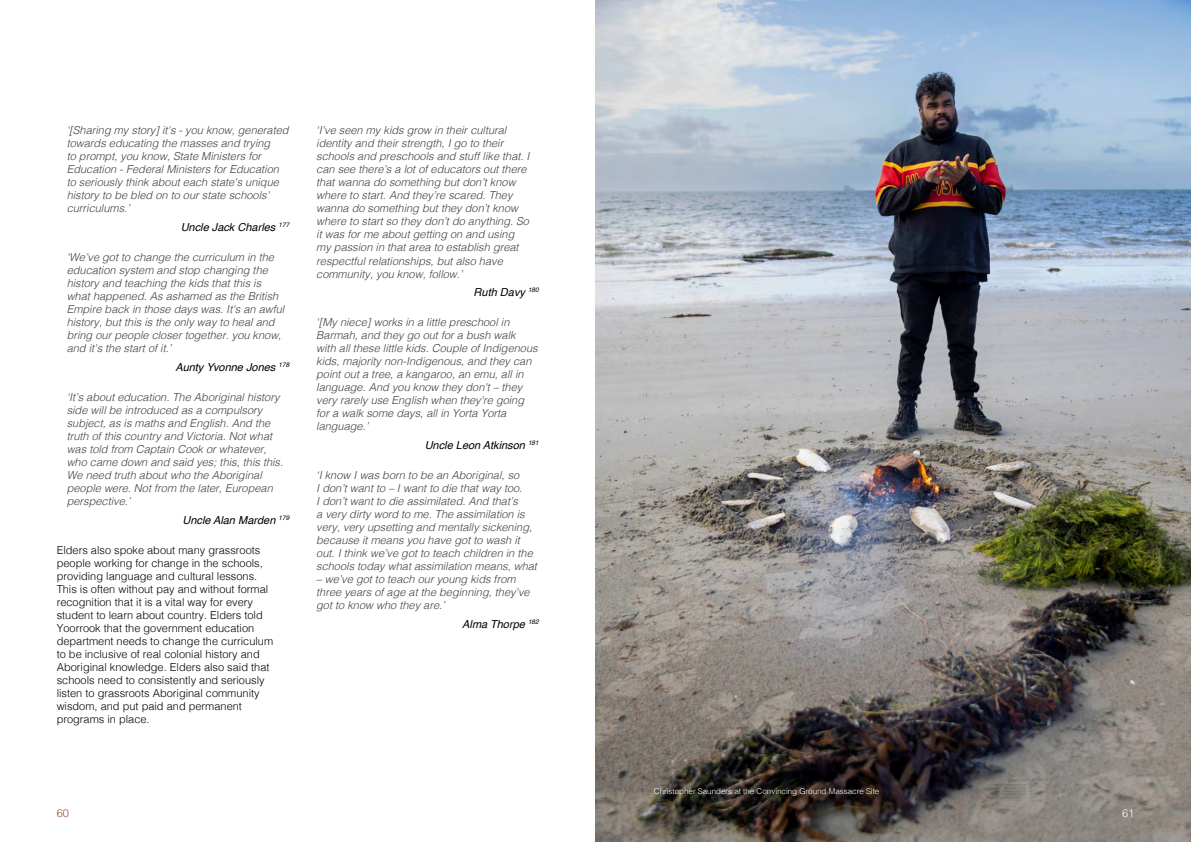
<style>
.page{position:relative;width:1191px;height:842px;background:#fff}
.page>*{position:absolute;margin:0;border:0;box-sizing:border-box;transform-origin:0 0}
.t1{font:italic 300 11px/13px "Helvetica";color:#414042}
.t2{font:300 11px/13px "Helvetica";color:#000}
.t3{font:italic 11px "Helvetica";color:#000}
.t4{font:300 11px "Helvetica";color:#964c22}
.t5{font:300 11px "Helvetica";color:#fff}
.t6{font:300 8px "Helvetica";color:#fff}
</style>
<div class="page">
<img style="left:595px;top:0;width:596px;height:842px">
<p class="t1" style="left:67px;top:123px;width:223px">‘[Sharing my story] it's - you know, generated towards educating the masses and trying<br>to prompt, you know, State Ministers for Education - Federal Ministers for Education to seriously think about each state's unique history to be bled on to our state schools' curriculums.’</p>
<p class="t3" style="left:181px;top:219px;width:110px">Uncle Jack Charles <sup>177</sup></p>
<p class="t1" style="left:67px;top:250px;width:219px">‘We’ve got to change the curriculum in the education system and stop changing the history and teaching the kids that this is what happened. As ashamed as the British Empire back in those days was. It's an awful history, but this is the only way to heal and bring our people closer together. you know, and it's the start of it.’</p>
<p class="t3" style="left:175px;top:358px;width:115px">Aunty Yvonne Jones <sup>178</sup></p>
<p class="t1" style="left:67px;top:390px;width:218px">‘It’s about education. The Aboriginal history side will be introduced as a compulsory subject, as is maths and English. And the truth of this country and Victoria. Not what was told from Captain Cook or whatever, who came down and said yes; this, this this.<br>We need truth about who the Aboriginal people were. Not from the later, European perspective.’</p>
<p class="t3" style="left:182px;top:511px;width:108px">Uncle Alan Marden <sup>179</sup></p>
<p class="t2" style="left:57px;top:542px;width:218px">Elders also spoke about many grassroots people working for change in the schools, providing language and cultural lessons.<br>This is often without pay and without formal recognition that it is a vital way for every student to learn about country. Elders told Yoorrook that the government education department needs to change the curriculum to be inclusive of real colonial history and Aboriginal knowledge. Elders also said that schools need to consistently and seriously listen to grassroots Aboriginal community wisdom, and put paid and permanent programs in place.</p>
<p class="t1" style="left:316px;top:123px;width:215px">‘I’ve seen my kids grow in their cultural identity and their strength, I go to their schools and preschools and stuff like that. I can see there’s a lot of educators out there that wanna do something but don’t know where to start. And they’re scared. They wanna do something but they don’t know where to start so they don’t do anything. So it was for me about getting on and using my passion in that area to establish great respectful relationships, but also have community, you know, follow.’</p>
<p class="t3" style="left:473px;top:284px;width:67px">Ruth Davy <sup>180</sup></p>
<p class="t1" style="left:316px;top:315px;width:223px">‘[My niece] works in a little preschool in Barmah, and they go out for a bush walk with all these little kids. Couple of Indigenous kids, majority non-Indigenous, and they can point out a tree, a kangaroo, an emu, all in language. And you know they don't – they very rarely use English when they're going for a walk some days, all in Yorta Yorta language.’</p>
<p class="t3" style="left:425px;top:436px;width:116px">Uncle Leon Atkinson <sup>181</sup></p>
<p class="t1" style="left:316px;top:468px;width:222px">‘I know I was born to be an Aboriginal, so<br>I don’t want to – I want to die that way too.<br>I don’t want to die assimilated. And that’s<br>a very dirty word to me. The assimilation is very, very upsetting and mentally sickening, because it means you have got to wash it out. I think we’ve got to teach children in the schools today what assimilation means, what</p>
<p class="t1" style="left:316px;top:572px;width:215px">– we’ve got to teach our young kids from three years of age at the beginning, they’ve got to know who they are.’</p>
<p class="t3" style="left:462px;top:615px;width:78px">Alma Thorpe <sup>182</sup></p>
<p class="t6" style="left:654px;top:784px;width:227px">Christopher Saunders at the Convincing Ground Massacre Site</p>
<p class="t4" style="left:57px;top:804px;width:14px">60</p>
<p class="t5" style="left:1122px;top:804px;width:14px">61</p>
</div>
